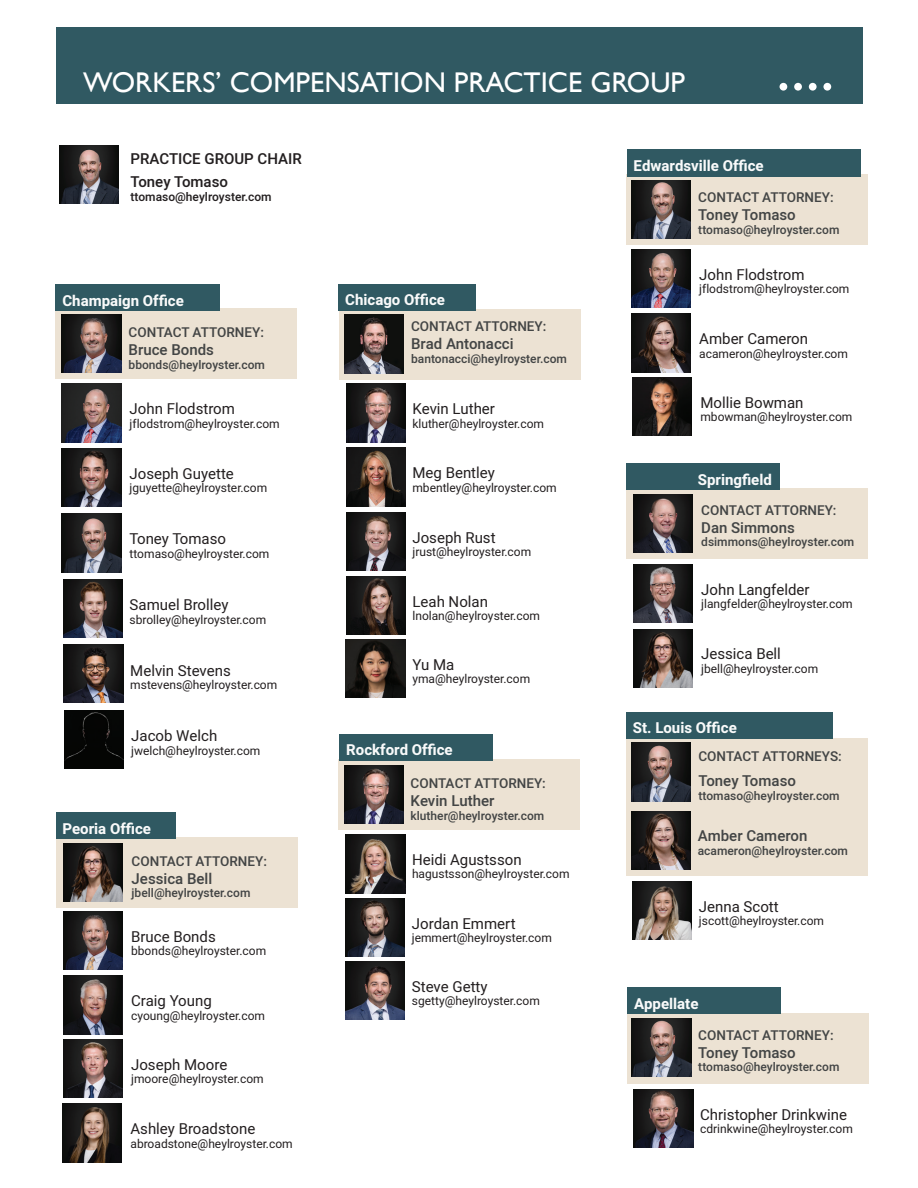
<style>
.page{position:relative;width:918px;height:1188px;background:#fff}
.page>*{position:absolute;margin:0;border:0;box-sizing:border-box;transform-origin:0 0}
.t1{font:28.5px "Gill Sans";color:#fff}
.t2{font:15px "Heebo";color:#231f20}
.t3{font:700 15px "Heebo";color:#f9fafa}
.t4{font:500 15px "Heebo";color:#434545}
.t5{font:500 15px/23.2px "Heebo";color:#231f20}
.t6{font:500 13.5px "Heebo";color:#434545}
.t7{font:12px "Heebo";color:#231f20}
.t8{font:500 12px "Heebo";color:#434545}
.t9{font:500 12px "Heebo";color:#231f20}
</style>
<div class="page">
<div style="left:56px;top:27px;width:806px;height:77px;background:#305962"></div>
<div style="left:780px;top:83px;width:7px;height:8px;background:#fff;border-radius:50%"></div>
<div style="left:794px;top:83px;width:8px;height:8px;background:#fff;border-radius:50%"></div>
<div style="left:809px;top:83px;width:8px;height:8px;background:#fff;border-radius:50%"></div>
<div style="left:823px;top:83px;width:8px;height:8px;background:#fff;border-radius:50%"></div>
<img style="left:62px;top:384px;width:59px;height:58px">
<div style="left:627px;top:489px;width:241px;height:70px;background:#ece2d3"></div>
<div style="left:626px;top:463px;width:153px;height:27px;background:#305962"></div>
<img style="left:633px;top:629px;width:60px;height:58px">
<img style="left:633px;top:564px;width:60px;height:59px">
<img style="left:633px;top:495px;width:60px;height:58px">
<div style="left:56px;top:309px;width:241px;height:70px;background:#ece2d3"></div>
<div style="left:56px;top:284px;width:164px;height:27px;background:#305962"></div>
<img style="left:62px;top:315px;width:59px;height:58px">
<img style="left:62px;top:448px;width:59px;height:59px">
<img style="left:62px;top:514px;width:59px;height:58px">
<img style="left:63px;top:579px;width:60px;height:59px">
<img style="left:64px;top:645px;width:59px;height:58px">
<div style="left:65px;top:710px;width:58px;height:58px;background:#050504"></div>
<div style="left:339px;top:309px;width:241px;height:70px;background:#ece2d3"></div>
<div style="left:339px;top:284px;width:137px;height:27px;background:#305962"></div>
<img style="left:345px;top:315px;width:59px;height:58px">
<img style="left:346px;top:384px;width:59px;height:58px">
<img style="left:346px;top:448px;width:59px;height:58px">
<img style="left:346px;top:576px;width:59px;height:59px">
<img style="left:346px;top:639px;width:59px;height:59px">
<img style="left:346px;top:512px;width:59px;height:58px">
<div style="left:338px;top:760px;width:241px;height:70px;background:#ece2d3"></div>
<div style="left:340px;top:734px;width:153px;height:27px;background:#305962"></div>
<img style="left:344px;top:765px;width:59px;height:58px">
<img style="left:346px;top:835px;width:59px;height:58px">
<img style="left:345px;top:962px;width:60px;height:58px">
<img style="left:345px;top:898px;width:60px;height:59px">
<div style="left:627px;top:738px;width:241px;height:138px;background:#ece2d3"></div>
<div style="left:626px;top:712px;width:207px;height:27px;background:#305962"></div>
<img style="left:631px;top:811px;width:60px;height:58px">
<img style="left:632px;top:743px;width:59px;height:58px">
<img style="left:633px;top:882px;width:59px;height:58px">
<div style="left:57px;top:837px;width:241px;height:70px;background:#ece2d3"></div>
<div style="left:56px;top:812px;width:120px;height:27px;background:#305962"></div>
<img style="left:63px;top:1039px;width:60px;height:59px">
<img style="left:63px;top:1104px;width:59px;height:58px">
<img style="left:63px;top:976px;width:60px;height:58px">
<img style="left:63px;top:843px;width:60px;height:59px">
<img style="left:63px;top:912px;width:60px;height:58px">
<div style="left:628px;top:1014px;width:241px;height:70px;background:#ece2d3"></div>
<div style="left:627px;top:987px;width:154px;height:27px;background:#305962"></div>
<img style="left:632px;top:1018px;width:59px;height:59px">
<img style="left:634px;top:1090px;width:59px;height:58px">
<div style="left:626px;top:175px;width:242px;height:70px;background:#ece2d3"></div>
<div style="left:627px;top:149px;width:234px;height:27px;background:#305962"></div>
<img style="left:631px;top:314px;width:60px;height:58px">
<img style="left:633px;top:377px;width:59px;height:59px">
<img style="left:631px;top:180px;width:60px;height:59px">
<img style="left:631px;top:250px;width:60px;height:58px">
<img style="left:60px;top:145px;width:59px;height:59px">
<h1 class="t1" style="left:83px;top:65px;width:603px">WORKERS’ COMPENSATION PRACTICE GROUP</h1>
<p class="t5" style="left:131px;top:147px;width:173px">PRACTICE GROUP CHAIR<br>Toney Tomaso</p>
<p class="t9" style="left:131px;top:188px;width:143px">ttomaso@heylroyster.com</p>
<p class="t3" style="left:62px;top:290px;width:123px">Champaign Office</p>
<p class="t6" style="left:129px;top:323px;width:137px">CONTACT ATTORNEY:</p>
<p class="t4" style="left:129px;top:339px;width:87px">Bruce Bonds</p>
<p class="t8" style="left:129px;top:356px;width:138px">bbonds@heylroyster.com</p>
<p class="t2" style="left:130px;top:398px;width:107px">John Flodstrom</p>
<p class="t7" style="left:130px;top:415px;width:152px">jflodstrom@heylroyster.com</p>
<p class="t2" style="left:130px;top:463px;width:106px">Joseph Guyette</p>
<p class="t7" style="left:130px;top:479px;width:139px">jguyette@heylroyster.com</p>
<p class="t2" style="left:130px;top:528px;width:98px">Toney Tomaso</p>
<p class="t7" style="left:130px;top:545px;width:141px">ttomaso@heylroyster.com</p>
<p class="t2" style="left:130px;top:594px;width:100px">Samuel Brolley</p>
<p class="t7" style="left:130px;top:611px;width:138px">sbrolley@heylroyster.com</p>
<p class="t2" style="left:130px;top:660px;width:102px">Melvin Stevens</p>
<p class="t7" style="left:130px;top:677px;width:149px">mstevens@heylroyster.com</p>
<p class="t2" style="left:131px;top:725px;width:88px">Jacob Welch</p>
<p class="t7" style="left:131px;top:742px;width:131px">jwelch@heylroyster.com</p>
<p class="t3" style="left:62px;top:818px;width:90px">Peoria Office</p>
<p class="t6" style="left:132px;top:852px;width:137px">CONTACT ATTORNEY:</p>
<p class="t4" style="left:132px;top:868px;width:82px">Jessica Bell</p>
<p class="t8" style="left:132px;top:885px;width:120px">jbell@heylroyster.com</p>
<p class="t2" style="left:131px;top:926px;width:86px">Bruce Bonds</p>
<p class="t7" style="left:131px;top:943px;width:137px">bbonds@heylroyster.com</p>
<p class="t2" style="left:131px;top:990px;width:82px">Craig Young</p>
<p class="t7" style="left:131px;top:1007px;width:135px">cyoung@heylroyster.com</p>
<p class="t2" style="left:131px;top:1054px;width:98px">Joseph Moore</p>
<p class="t7" style="left:131px;top:1071px;width:134px">jmoore@heylroyster.com</p>
<p class="t2" style="left:131px;top:1118px;width:126px">Ashley Broadstone</p>
<p class="t7" style="left:131px;top:1135px;width:164px">abroadstone@heylroyster.com</p>
<p class="t3" style="left:345px;top:290px;width:101px">Chicago Office</p>
<p class="t6" style="left:411px;top:317px;width:137px">CONTACT ATTORNEY:</p>
<p class="t4" style="left:411px;top:334px;width:104px">Brad Antonacci</p>
<p class="t8" style="left:411px;top:350px;width:157px">bantonacci@heylroyster.com</p>
<p class="t2" style="left:412px;top:398px;width:84px">Kevin Luther</p>
<p class="t7" style="left:412px;top:415px;width:133px">kluther@heylroyster.com</p>
<p class="t2" style="left:412px;top:463px;width:84px">Meg Bentley</p>
<p class="t7" style="left:412px;top:479px;width:146px">mbentley@heylroyster.com</p>
<p class="t2" style="left:412px;top:527px;width:85px">Joseph Rust</p>
<p class="t7" style="left:412px;top:543px;width:120px">jrust@heylroyster.com</p>
<p class="t2" style="left:412px;top:591px;width:77px">Leah Nolan</p>
<p class="t7" style="left:412px;top:608px;width:129px">lnolan@heylroyster.com</p>
<p class="t2" style="left:412px;top:654px;width:43px">Yu Ma</p>
<p class="t7" style="left:412px;top:671px;width:119px">yma@heylroyster.com</p>
<p class="t3" style="left:346px;top:739px;width:108px">Rockford Office</p>
<p class="t6" style="left:411px;top:774px;width:137px">CONTACT ATTORNEY:</p>
<p class="t4" style="left:411px;top:790px;width:85px">Kevin Luther</p>
<p class="t8" style="left:411px;top:807px;width:135px">kluther@heylroyster.com</p>
<p class="t2" style="left:412px;top:849px;width:111px">Heidi Agustsson</p>
<p class="t7" style="left:412px;top:866px;width:159px">hagustsson@heylroyster.com</p>
<p class="t2" style="left:412px;top:913px;width:105px">Jordan Emmert</p>
<p class="t7" style="left:412px;top:930px;width:142px">jemmert@heylroyster.com</p>
<p class="t2" style="left:412px;top:976px;width:77px">Steve Getty</p>
<p class="t7" style="left:412px;top:993px;width:129px">sgetty@heylroyster.com</p>
<p class="t3" style="left:634px;top:155px;width:132px">Edwardsville Office</p>
<p class="t6" style="left:698px;top:188px;width:137px">CONTACT ATTORNEY:</p>
<p class="t4" style="left:698px;top:205px;width:99px">Toney Tomaso</p>
<p class="t8" style="left:698px;top:221px;width:143px">ttomaso@heylroyster.com</p>
<p class="t2" style="left:699px;top:264px;width:107px">John Flodstrom</p>
<p class="t7" style="left:699px;top:281px;width:152px">jflodstrom@heylroyster.com</p>
<p class="t2" style="left:699px;top:328px;width:110px">Amber Cameron</p>
<p class="t7" style="left:699px;top:345px;width:150px">acameron@heylroyster.com</p>
<p class="t2" style="left:700px;top:392px;width:105px">Mollie Bowman</p>
<p class="t7" style="left:700px;top:409px;width:153px">mbowman@heylroyster.com</p>
<p class="t3" style="left:698px;top:469px;width:76px">Springfield</p>
<p class="t6" style="left:701px;top:500px;width:137px">CONTACT ATTORNEY:</p>
<p class="t4" style="left:701px;top:517px;width:95px">Dan Simmons</p>
<p class="t8" style="left:701px;top:534px;width:155px">dsimmons@heylroyster.com</p>
<p class="t2" style="left:701px;top:579px;width:110px">John Langfelder</p>
<p class="t7" style="left:701px;top:596px;width:153px">jlangfelder@heylroyster.com</p>
<p class="t2" style="left:701px;top:644px;width:81px">Jessica Bell</p>
<p class="t7" style="left:701px;top:660px;width:118px">jbell@heylroyster.com</p>
<p class="t3" style="left:633px;top:718px;width:105px">St. Louis Office</p>
<p class="t6" style="left:698px;top:747px;width:145px">CONTACT ATTORNEYS:</p>
<p class="t4" style="left:698px;top:770px;width:99px">Toney Tomaso</p>
<p class="t8" style="left:698px;top:787px;width:143px">ttomaso@heylroyster.com</p>
<p class="t4" style="left:698px;top:826px;width:111px">Amber Cameron</p>
<p class="t8" style="left:698px;top:842px;width:152px">acameron@heylroyster.com</p>
<p class="t2" style="left:699px;top:896px;width:81px">Jenna Scott</p>
<p class="t7" style="left:699px;top:913px;width:127px">jscott@heylroyster.com</p>
<p class="t3" style="left:634px;top:993px;width:66px">Appellate</p>
<p class="t6" style="left:698px;top:1026px;width:137px">CONTACT ATTORNEY:</p>
<p class="t4" style="left:698px;top:1042px;width:99px">Toney Tomaso</p>
<p class="t8" style="left:698px;top:1059px;width:143px">ttomaso@heylroyster.com</p>
<p class="t2" style="left:700px;top:1104px;width:148px">Christopher Drinkwine</p>
<p class="t7" style="left:700px;top:1121px;width:154px">cdrinkwine@heylroyster.com</p>
</div>
